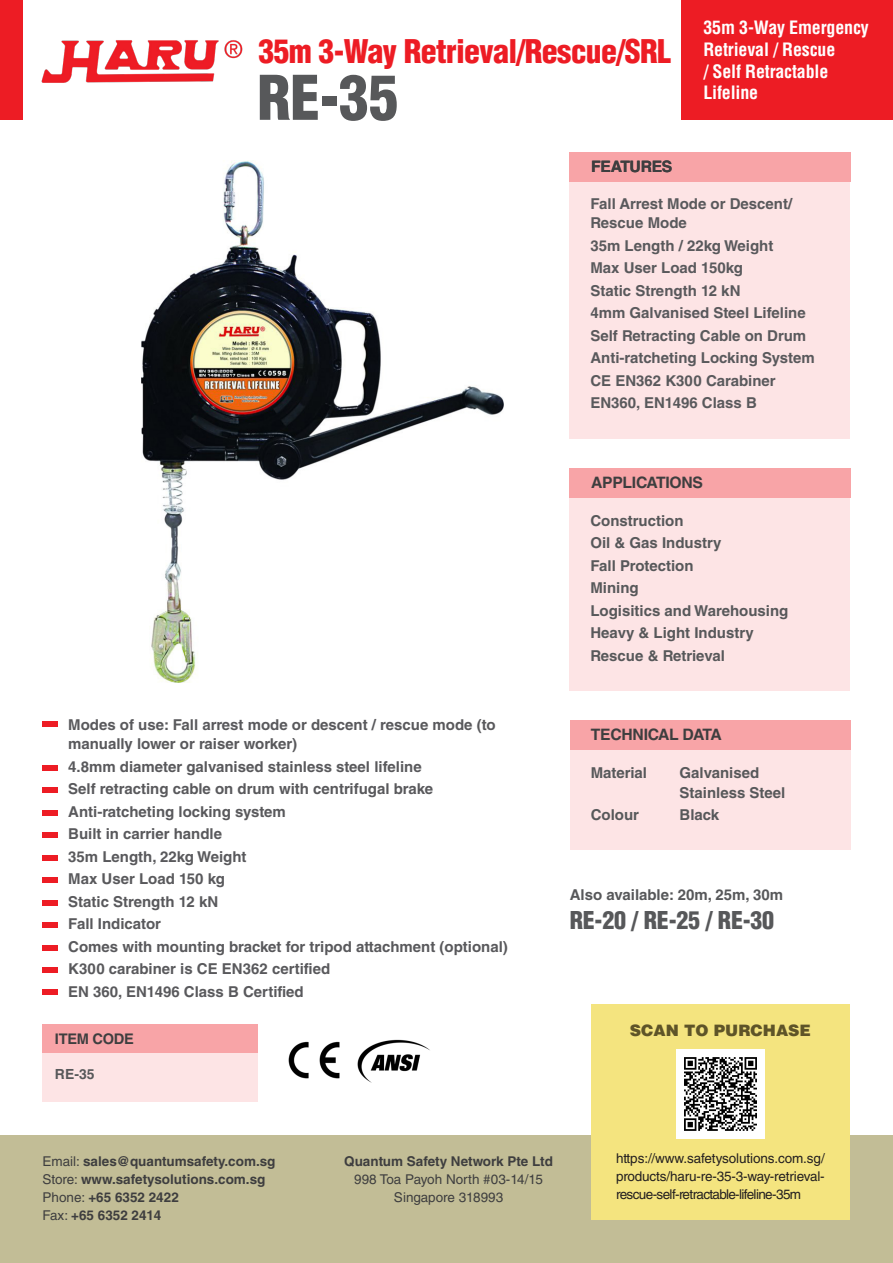
<style>
.page{position:relative;width:893px;height:1263px;background:#fff}
.page>*{position:absolute;margin:0;border:0;box-sizing:border-box;transform-origin:0 0}
.t1{font:900 condensed 60px "Helvetica LT Std";color:#57585a}
.t2{font:900 condensed 31.8px "Helvetica LT Std";letter-spacing:-.02em;color:#ed1c24}
.t3{font:900 condensed 24px "Helvetica LT Std";letter-spacing:-.01em;color:#57585a}
.t4{font:700 condensed 18px/21.6px "Helvetica LT Std";letter-spacing:-.01em;color:#fff}
.t5{font:700 15.75px "Helvetica LT Std";letter-spacing:-.02em;color:#3e3e3f}
.t6{font:900 15.75px "Helvetica LT Std";color:#5e5428}
.t7{font:700 15px/19.5px "Helvetica LT Std";color:#59595c}
.t8{font:700 15px "Helvetica LT Std";color:#57585a}
.t9{font:700 14.7px "Helvetica LT Std";letter-spacing:-.02em;color:#3e3e3f}
.t10{font:700 13.95px "Helvetica LT Std";color:#57585a}
.t11{font:700 13.5px "Helvetica LT Std";color:#3e3e3f}
.t12{font:13.5px/18px "Helvetica LT Std";letter-spacing:-.045em;color:#231f20;text-align:justify}
.t13{font:13.5px "Helvetica LT Std";color:#3e3e3f}
.s1{font-weight:400}
</style>
<div class="page">
<div style="left:0;top:1135px;width:893px;height:128px;background:#c2bd96"></div>
<div style="left:0;top:0;width:22px;height:119px;background:#ed1c24"></div>
<div style="left:681px;top:0;width:212px;height:120px;background:#ed1c24"></div>
<img style="left:41px;top:40px;width:202px;height:43px">
<img style="left:142px;top:161px;width:361px;height:521px">
<div style="left:569px;top:152px;width:282px;height:30px;background:#f8a4a7"></div>
<div style="left:569px;top:182px;width:281px;height:257px;background:#fde4e5"></div>
<div style="left:570px;top:720px;width:281px;height:30px;background:#f8a4a7"></div>
<div style="left:43px;top:1053px;width:215px;height:48px;background:#fde4e5"></div>
<div style="left:43px;top:1025px;width:215px;height:28px;background:#f8a4a7"></div>
<div style="left:569px;top:498px;width:281px;height:192px;background:#fde4e5"></div>
<div style="left:569px;top:468px;width:282px;height:30px;background:#f8a4a7"></div>
<div style="left:570px;top:750px;width:280px;height:100px;background:#fde4e5"></div>
<div style="left:591px;top:1005px;width:259px;height:215px;background:#f4e47f"></div>
<img style="left:676px;top:1050px;width:89px;height:88px">
<img style="left:288px;top:1041px;width:52px;height:38px">
<img style="left:357px;top:1039px;width:73px;height:44px">
<div style="left:43px;top:722px;width:15px;height:5px;background:#ed1c24"></div>
<div style="left:43px;top:787px;width:15px;height:6px;background:#ed1c24"></div>
<div style="left:43px;top:765px;width:15px;height:5px;background:#ed1c24"></div>
<div style="left:43px;top:810px;width:15px;height:5px;background:#ed1c24"></div>
<div style="left:43px;top:832px;width:15px;height:6px;background:#ed1c24"></div>
<div style="left:43px;top:855px;width:15px;height:5px;background:#ed1c24"></div>
<div style="left:43px;top:877px;width:15px;height:6px;background:#ed1c24"></div>
<div style="left:43px;top:900px;width:15px;height:5px;background:#ed1c24"></div>
<div style="left:43px;top:922px;width:15px;height:6px;background:#ed1c24"></div>
<div style="left:43px;top:945px;width:15px;height:5px;background:#ed1c24"></div>
<div style="left:43px;top:967px;width:15px;height:6px;background:#ed1c24"></div>
<div style="left:43px;top:990px;width:15px;height:5px;background:#ed1c24"></div>
<p class="t2" style="left:258px;top:31px;width:414px">35m 3-Way Retrieval/Rescue/SRL</p>
<p class="t1" style="left:257px;top:60px;width:143px">RE-35</p>
<p class="t5" style="left:591px;top:157px;width:83px">FEATURES</p>
<p class="t4" style="left:703px;top:17px;width:167px">35m 3-Way Emergency<br>Retrieval / Rescue<br>/ Self Retractable<br>Lifeline</p>
<p class="t7" style="left:590px;top:193px;width:203px">Fall Arrest Mode or Descent/<br>Rescue Mode</p>
<p class="t7" style="left:590px;top:235px;width:185px">35m Length / 22kg Weight</p>
<p class="t7" style="left:590px;top:258px;width:154px">Max User Load 150kg</p>
<p class="t7" style="left:590px;top:280px;width:152px">Static Strength 12 kN</p>
<p class="t7" style="left:590px;top:303px;width:217px">4mm Galvanised Steel Lifeline</p>
<p class="t7" style="left:590px;top:325px;width:217px">Self Retracting Cable on Drum</p>
<p class="t7" style="left:590px;top:348px;width:226px">Anti-ratcheting Locking System</p>
<p class="t7" style="left:590px;top:370px;width:187px">CE EN362 K300 Carabiner</p>
<p class="t7" style="left:590px;top:393px;width:168px">EN360, EN1496 Class B</p>
<p class="t7" style="left:68px;top:714px;width:429px">Modes of use: Fall arrest mode or descent / rescue mode (to</p>
<p class="t7" style="left:68px;top:734px;width:230px">manually lower or raiser worker)</p>
<p class="t7" style="left:68px;top:756px;width:355px">4.8mm diameter galvanised stainless steel lifeline</p>
<p class="t7" style="left:68px;top:779px;width:366px">Self retracting cable on drum with centrifugal brake</p>
<p class="t7" style="left:68px;top:801px;width:219px">Anti-ratcheting locking system</p>
<p class="t7" style="left:68px;top:824px;width:155px">Built in carrier handle</p>
<p class="t7" style="left:68px;top:846px;width:180px">35m Length, 22kg Weight</p>
<p class="t7" style="left:68px;top:869px;width:158px">Max User Load 150 kg</p>
<p class="t7" style="left:68px;top:891px;width:152px">Static Strength 12 kN</p>
<p class="t7" style="left:68px;top:914px;width:94px">Fall Indicator</p>
<p class="t7" style="left:68px;top:936px;width:441px">Comes with mounting bracket for tripod attachment (optional)</p>
<p class="t7" style="left:68px;top:959px;width:264px">K300 carabiner is CE EN362 certified</p>
<p class="t7" style="left:68px;top:981px;width:237px">EN 360, EN1496 Class B Certified</p>
<p class="t9" style="left:55px;top:1030px;width:81px">ITEM CODE</p>
<p class="t10" style="left:55px;top:1066px;width:41px">RE-35</p>
<p class="t5" style="left:591px;top:473px;width:113px">APPLICATIONS</p>
<p class="t8" style="left:590px;top:511px;width:95px">Construction</p>
<p class="t8" style="left:590px;top:534px;width:133px">Oil &amp; Gas Industry</p>
<p class="t8" style="left:590px;top:556px;width:105px">Fall Protection</p>
<p class="t8" style="left:590px;top:579px;width:50px">Mining</p>
<p class="t8" style="left:590px;top:601px;width:199px">Logisitics and Warehousing</p>
<p class="t8" style="left:590px;top:624px;width:165px">Heavy &amp; Light Industry</p>
<p class="t8" style="left:590px;top:646px;width:136px">Rescue &amp; Retrieval</p>
<p class="t5" style="left:591px;top:725px;width:132px">TECHNICAL DATA</p>
<p class="t8" style="left:591px;top:764px;width:58px">Material</p>
<p class="t8" style="left:591px;top:806px;width:50px">Colour</p>
<p class="t8" style="left:679px;top:764px;width:81px">Galvanised</p>
<p class="t8" style="left:679px;top:783px;width:107px">Stainless Steel</p>
<p class="t8" style="left:679px;top:806px;width:41px">Black</p>
<p class="t8" style="left:570px;top:886px;width:215px">Also available: 20m, 25m, 30m</p>
<p class="t3" style="left:570px;top:905px;width:206px">RE-20 / RE-25 / RE-30</p>
<p class="t6" style="left:630px;top:1020px;width:183px">SCAN TO PURCHASE</p>
<p class="t11" style="left:43px;top:1153px;width:234px"><span class="s1">Email:</span> sales@quantumsafety.com.sg</p>
<p class="t11" style="left:43px;top:1171px;width:224px"><span class="s1">Store:</span> www.safetysolutions.com.sg</p>
<p class="t11" style="left:43px;top:1189px;width:138px"><span class="s1">Phone:</span> +65 6352 2422</p>
<p class="t11" style="left:43px;top:1207px;width:120px"><span class="s1">Fax:</span> +65 6352 2414</p>
<p class="t11" style="left:344px;top:1153px;width:210px">Quantum Safety Network Pte Ltd</p>
<p class="t13" style="left:354px;top:1172px;width:190px">998 Toa Payoh North #03-14/15</p>
<p class="t13" style="left:394px;top:1190px;width:111px">Singapore 318993</p>
<p class="t12" style="left:616px;top:1149px;width:210px">https://www.safetysolutions.com.sg/ products/haru-re-35-3-way-retrieval&shy;rescue-self-retractable-lifeline-35m</p>
</div>
